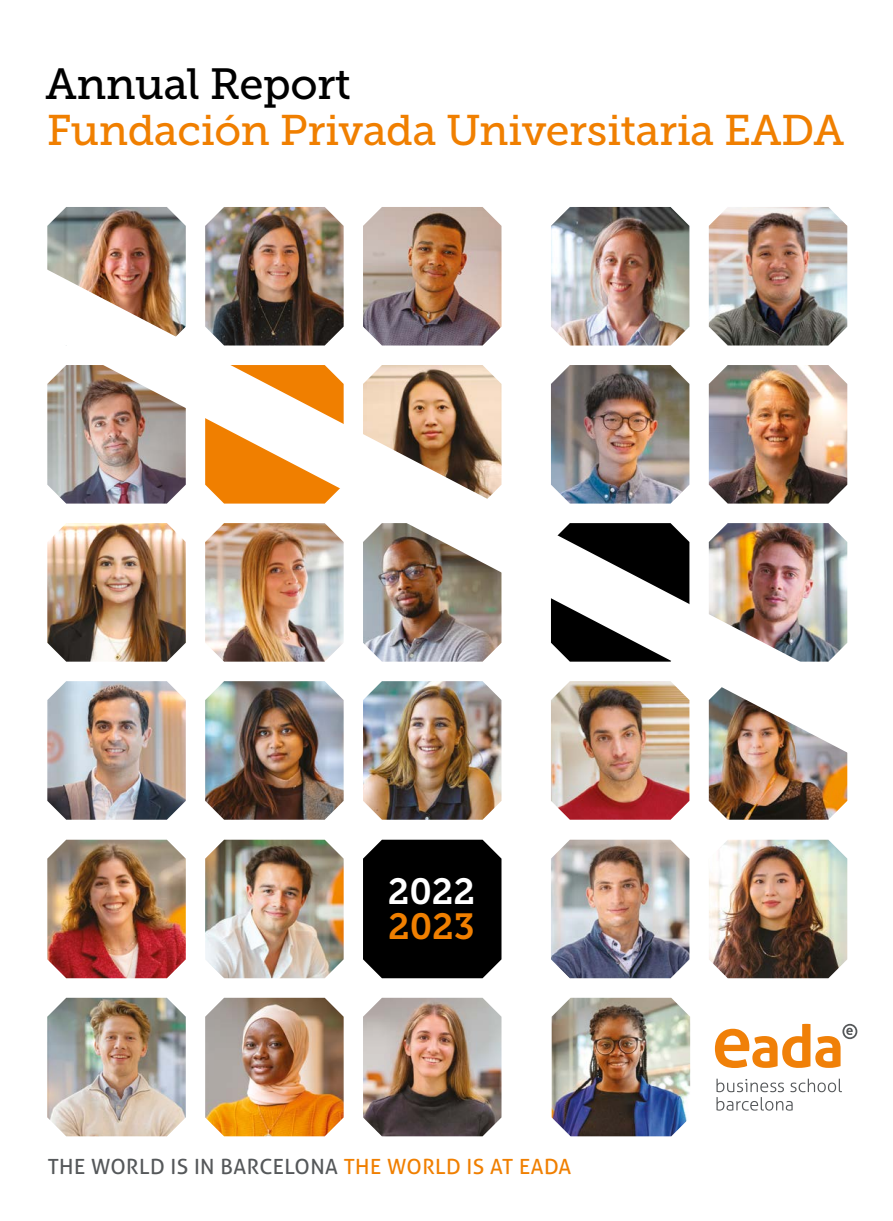
<style>
.page{position:relative;width:893px;height:1221px;background:#fff}
.page>*{position:absolute;margin:0;border:0;box-sizing:border-box;transform-origin:0 0}
.t1{font:43.5px "Museo Slab 500";letter-spacing:-.01em;color:#000}
.t2{font:42.75px "Museo Slab 500";letter-spacing:-.01em;color:#f07f00}
.t3{font:36.15px "Museo Slab 700";color:#fff}
.t4{font:36.15px "Museo Slab 700";color:#f07f00}
.t5{font:21px "Aller";letter-spacing:.02em;color:#55585a}
.s1{color:#f07f00}
</style>
<div class="page">
<img style="left:47px;top:207px;width:139px;height:38px">
<img style="left:47px;top:997px;width:139px;height:139px">
<img style="left:47px;top:839px;width:139px;height:139px">
<img style="left:47px;top:776px;width:139px;height:43px">
<img style="left:205px;top:207px;width:139px;height:38px">
<img style="left:205px;top:997px;width:139px;height:139px">
<img style="left:205px;top:839px;width:139px;height:139px">
<img style="left:205px;top:776px;width:139px;height:43px">
<img style="left:363px;top:207px;width:138px;height:38px">
<img style="left:363px;top:997px;width:138px;height:139px">
<img style="left:552px;top:997px;width:138px;height:139px">
<div style="left:363px;top:839px;width:138px;height:139px;background:#000"></div>
<img style="left:363px;top:776px;width:138px;height:43px">
<img style="left:551px;top:207px;width:138px;height:38px">
<img style="left:551px;top:839px;width:138px;height:139px">
<img style="left:551px;top:776px;width:138px;height:43px">
<img style="left:709px;top:207px;width:138px;height:38px">
<img style="left:709px;top:839px;width:138px;height:139px">
<img style="left:709px;top:776px;width:138px;height:43px">
<img style="left:47px;top:245px;width:801px;height:531px">
<svg style="left:715px;top:1023px;width:142px;height:44px"></svg>
<svg style="left:716px;top:1078px;width:126px;height:32px"></svg>
<h1 class="t1" style="left:46px;top:59px;width:307px">Annual Report</h1>
<h2 class="t2" style="left:47px;top:106px;width:799px">Fundación Privada Universitaria EADA</h2>
<h3 class="t3" style="left:388px;top:870px;width:89px">2022</h3>
<h3 class="t4" style="left:388px;top:906px;width:88px">2023</h3>
<p class="t5" style="left:48px;top:1153px;width:525px">THE WORLD IS IN BARCELONA <span class="s1">THE WORLD IS AT EADA</span></p>
</div>
